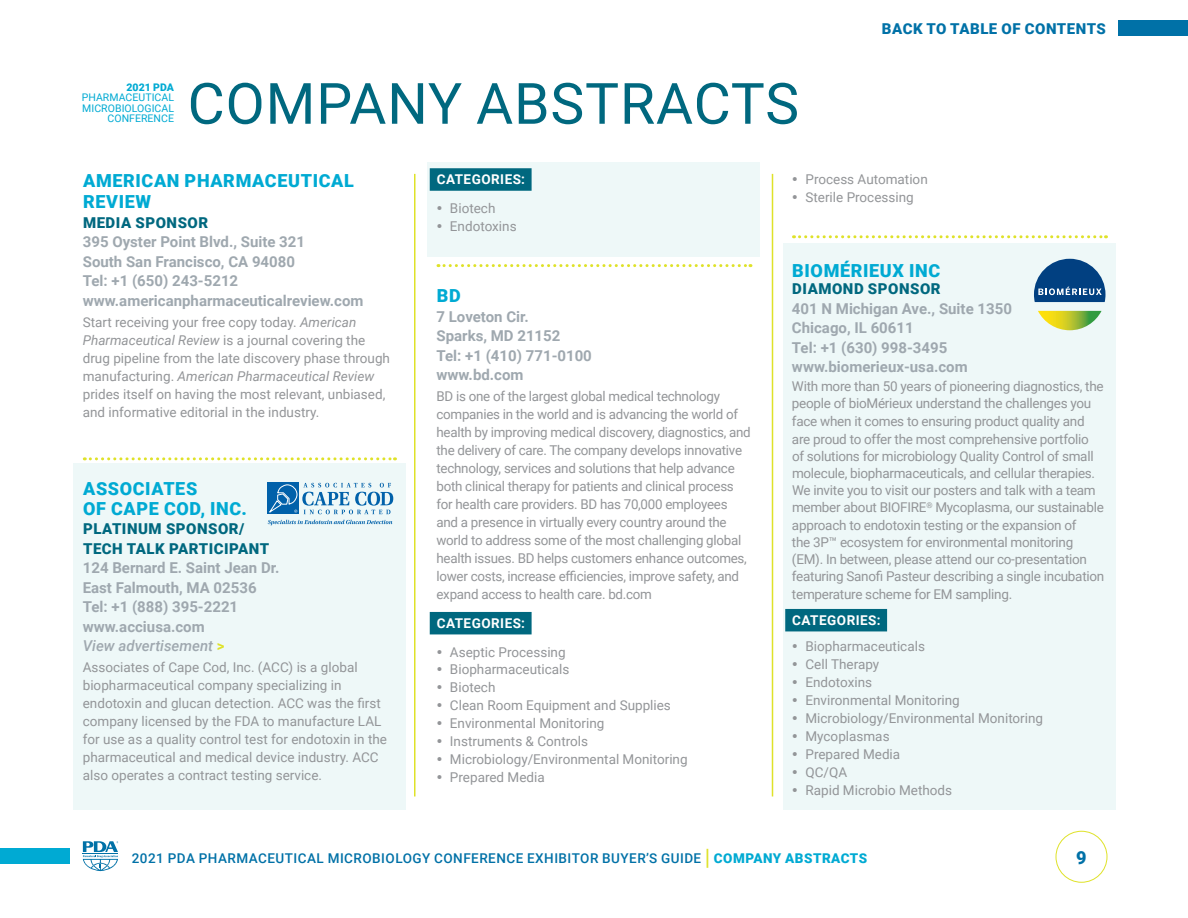
<style>
.page{position:relative;width:1188px;height:918px;background:#fff}
.page>*{position:absolute;margin:0;border:0;box-sizing:border-box;transform-origin:0 0}
.t1{font:57px "Roboto";letter-spacing:.015em;color:#00687f}
.t2{font:900 18px/21px "Roboto";letter-spacing:.035em;color:#00aad3}
.t3{font:900 18px "Roboto";color:#0071a7}
.t4{font:700 15px/19.5px "Roboto";color:#9fa8af}
.t5{font:900 15px/19.5px "Roboto";letter-spacing:.035em;color:#00687f}
.t6{font:900 15px "Roboto";letter-spacing:.035em;color:#0071a7}
.t7{font:13.5px/17.2px "Roboto";letter-spacing:-.02em;color:#939598}
.t8{font:13.5px/18px "Roboto";color:#939598}
.t9{font:500 13.5px "Roboto";letter-spacing:.035em;color:#0071a7}
.t10{font:700 13.5px "Roboto";letter-spacing:.035em;color:#fff}
.t11{font:10.5px/10.5px "Roboto";letter-spacing:.005em;color:#00aad3;text-align:right}
.t12{font:900 10.5px "Roboto";letter-spacing:.005em;color:#00aad3}
.s1{font-style:italic}
.s2{font-weight:500;font-style:italic}
.s3{color:#dfe229}
.s4{font-weight:400;font-size:22.5px;color:#dfe229}
.s5{font-weight:900;color:#00aad3}
</style>
<div class="page">
<svg style="left:83px;top:841px;width:35px;height:30px"></svg>
<div style="left:1056px;top:831px;width:51px;height:52px;border:1px solid #dfe229;border-radius:50%"></div>
<div style="left:783px;top:244px;width:333px;height:566px;background:#eef8f8"></div>
<div style="left:428px;top:162px;width:332px;height:94px;background:#eef8f8"></div>
<div style="left:73px;top:464px;width:333px;height:346px;background:#eef8f8"></div>
<div style="left:0;top:848px;width:69px;height:16px;background:#00aad3"></div>
<hr style="left:414px;top:174px;width:2px;height:622px;background:#dfe229">
<hr style="left:772px;top:174px;width:1px;height:622px;background:#dfe229">
<svg style="left:84px;top:457px;width:312px;height:3px"></svg>
<svg style="left:268px;top:520px;width:124px;height:5px"></svg>
<svg style="left:268px;top:483px;width:125px;height:31px"></svg>
<svg style="left:794px;top:235px;width:313px;height:3px"></svg>
<div style="left:785px;top:609px;width:102px;height:22px;background:#00687f"></div>
<svg style="left:1038px;top:311px;width:64px;height:19px"></svg>
<svg style="left:1034px;top:259px;width:71px;height:43px"></svg>
<div style="left:430px;top:168px;width:102px;height:23px;background:#00687f"></div>
<svg style="left:438px;top:264px;width:313px;height:3px"></svg>
<div style="left:430px;top:612px;width:102px;height:22px;background:#00687f"></div>
<div style="left:1119px;top:21px;width:69px;height:15px;background:#0071a7"></div>
<p class="t12" style="left:126px;top:80px;width:49px">2021 PDA</p>
<p class="t11" style="left:82px;top:92px;width:94px">PHARMACEUTICAL<br>MICROBIOLOGICAL<br>CONFERENCE</p>
<h1 class="t1" style="left:188px;top:64px;width:613px">COMPANY ABSTRACTS</h1>
<p class="t6" style="left:882px;top:18px;width:226px">BACK TO TABLE OF CONTENTS</p>
<h2 class="t2" style="left:83px;top:170px;width:272px">AMERICAN PHARMACEUTICAL<br>REVIEW</h2>
<p class="t5" style="left:83px;top:212px;width:127px">MEDIA SPONSOR</p>
<p class="t4" style="left:83px;top:232px;width:282px">395 Oyster Point Blvd., Suite 321<br>South San Francisco, CA 94080<br>Tel: +1 (650) 243-5212 www.americanpharmaceuticalreview.com</p>
<p class="t8" style="left:83px;top:312px;width:309px">Start receiving your free copy today. <span class="s1">American Pharmaceutical Review</span> is a journal covering the drug pipeline from the late discovery phase through manufacturing. <span class="s1">American Pharmaceutical Review </span>prides itself on having the most relevant, unbiased, and informative editorial in the industry.</p>
<h2 class="t2" style="left:83px;top:479px;width:165px;line-height:19.5px">ASSOCIATES<br>OF CAPE COD, INC.</h2>
<p class="t5" style="left:83px;top:519px;width:188px">PLATINUM SPONSOR/<br>TECH TALK PARTICIPANT</p>
<p class="t4" style="left:83px;top:558px;width:198px">124 Bernard E. Saint Jean Dr.<br>East Falmouth, MA 02536<br>Tel: +1 (888) 395-2221 www.acciusa.com<br><span class="s2">View advertisement</span> <span class="s3">&gt;</span></p>
<p class="t8" style="left:83px;top:658px;width:306px">Associates of Cape Cod, Inc. (ACC) is a global biopharmaceutical company specializing in endotoxin and glucan detection. ACC was the first company licensed by the FDA to manufacture LAL for use as a quality control test for endotoxin in the pharmaceutical and medical device industry. ACC also operates a contract testing service.</p>
<p class="t10" style="left:437px;top:170px;width:90px">CATEGORIES:</p>
<p class="t8" style="left:450px;top:199px;width:68px">Biotech<br>Endotoxins</p>
<h2 class="t2" style="left:437px;top:285px;width:25px">BD</h2>
<p class="t4" style="left:436px;top:306px;width:157px">7 Loveton Cir.<br>Sparks, MD 21152<br>Tel: +1 (410) 771-0100 www.bd.com</p>
<p class="t7" style="left:436px;top:387px;width:316px;line-height:18px">BD is one of the largest global medical technology companies in the world and is advancing the world of health by improving medical discovery, diagnostics, and the delivery of care. The company develops innovative technology, services and solutions that help advance both clinical therapy for patients and clinical process for health care providers. BD has 70,000 employees and a presence in virtually every country around the world to address some of the most challenging global health issues. BD helps customers enhance outcomes, lower costs, increase efficiencies, improve safety, and expand access to health care. bd.com</p>
<p class="t10" style="left:437px;top:613px;width:90px">CATEGORIES:</p>
<p class="t8" style="left:450px;top:642px;width:239px">Aseptic Processing<br>Biopharmaceuticals<br>Biotech<br>Clean Room Equipment and Supplies<br>Environmental Monitoring<br>Instruments &amp; Controls<br>Microbiology/Environmental Monitoring<br>Prepared Media</p>
<p class="t8" style="left:805px;top:170px;width:124px">Process Automation<br>Sterile Processing</p>
<h2 class="t2" style="left:792px;top:259px;width:149px">BIOMÉRIEUX INC</h2>
<p class="t5" style="left:792px;top:279px;width:150px">DIAMOND SPONSOR</p>
<p class="t4" style="left:792px;top:298px;width:221px">401 N Michigan Ave., Suite 1350<br>Chicago, IL 60611<br>Tel: +1 (630) 998-3495 www.biomerieux-usa.com</p>
<p class="t7" style="left:792px;top:377px;width:314px">With more than 50 years of pioneering diagnostics, the people of bioMérieux understand the challenges you face when it comes to ensuring product quality and are proud to offer the most comprehensive portfolio of solutions for microbiology Quality Control of small molecule, biopharmaceuticals, and cellular therapies.<br>We invite you to visit our posters and talk with a team member about BIOFIRE<sup>®</sup> Mycoplasma, our sustainable approach to endotoxin testing or the expansion of<br>the 3P™ ecosystem for environmental monitoring (EM). In between, please attend our co-presentation featuring Sanofi Pasteur describing a single incubation temperature scheme for EM sampling.</p>
<p class="t10" style="left:792px;top:610px;width:90px">CATEGORIES:</p>
<p class="t8" style="left:805px;top:637px;width:239px">Biopharmaceuticals<br>Cell Therapy<br>Endotoxins<br>Environmental Monitoring<br>Microbiology/Environmental Monitoring<br>Mycoplasmas<br>Prepared Media<br>QC/QA<br>Rapid Microbio Methods</p>
<p class="t9" style="left:132px;top:849px;width:737px">2021 PDA PHARMACEUTICAL MICROBIOLOGY CONFERENCE EXHIBITOR BUYER’S GUIDE <span class="s4">|</span> <span class="s5">COMPANY ABSTRACTS</span></p>
<h2 class="t3" style="left:1076px;top:845px;width:12px">9</h2>
</div>
